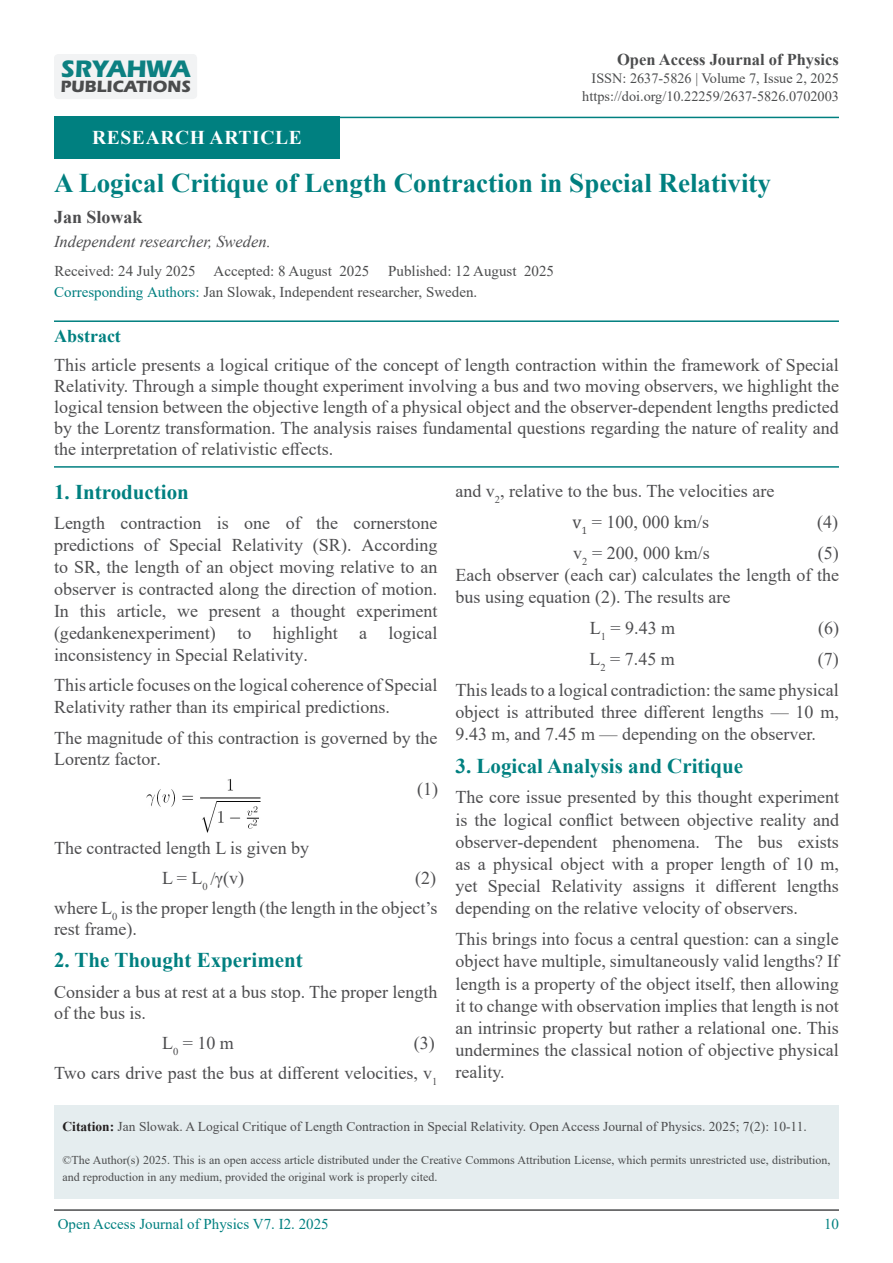
<style>
.page{position:relative;width:893px;height:1263px;background:#fff}
.page>*{position:absolute;margin:0;border:0;box-sizing:border-box;transform-origin:0 0}
.t1{font:700 27px "Times New Roman";color:#008080}
.t2{font:700 24.75px "ITC Eras Std";color:#0c8081}
.t3{font:700 21px "Times New Roman";color:#008080}
.t4{font:700 19.5px "Times New Roman";color:#fff}
.t5{font:18px/22.2px "Times New Roman";color:#4d4d4f;text-align:justify}
.t6{font:700 18px "Times New Roman";color:#4d4d4f}
.t7{font:700 18px "Times New Roman";color:#008080}
.t8{font:700 16.95px "ITC Eras Std";color:#4b4c4d}
.t9{font:italic 16.5px "Times New Roman";color:#4d4d4f}
.t10{font:700 16.5px "Times New Roman";color:#4b4c4d}
.t11{font:15px "Times New Roman";color:#4b4c4d}
.t12{font:15px "Times New Roman";color:#008080}
.t13{font:14.25px "Times New Roman";color:#4b4c4d}
.t14{font:13.5px "Times New Roman";color:#4d4d4f}
.t15{font:12px/16.5px "Times New Roman";color:#4b4c4d}
.s1{color:#007f80}
.s2{color:#4b4c4d}
.s3{font-family:"Cambria Math"}
.s4{font-weight:700;color:#231f20}
</style>
<div class="page">
<hr style="left:54px;top:1209px;width:785px;height:2px;background:#4b4c4d">
<img style="left:146px;top:778px;width:115px;height:55px">
<div style="left:54px;top:54px;width:143px;height:45px;background:#f2f3f4;border-radius:4px"></div>
<hr style="left:54px;top:117px;width:785px;height:1px;background:#008080">
<div style="left:54px;top:117px;width:286px;height:42px;background:#008080"></div>
<hr style="left:54px;top:320px;width:785px;height:2px;background:#007f80">
<hr style="left:54px;top:466px;width:785px;height:2px;background:#007f80">
<div style="left:54px;top:1105px;width:785px;height:94px;background:#e5edef"></div>
<p class="t10" style="left:617px;top:48px;width:223px">Open Access Journal of Physics</p>
<p class="t13" style="left:592px;top:68px;width:249px">ISSN: 2637-5826 | Volume 7, Issue 2, 2025</p>
<p class="t13" style="left:582px;top:86px;width:258px">https://doi.org/10.22259/2637-5826.0702003</p>
<p class="t2" style="left:60px;top:55px;width:131px">SRYAHWA</p>
<p class="t8" style="left:60px;top:77px;width:132px">PUBLICATIONS</p>
<p class="t4" style="left:92px;top:124px;width:55px">Re searc</p>
<p class="t4" style="left:190px;top:124px;width:49px">h Article</p>
<p class="t1" style="left:54px;top:163px;width:719px">A Logical Critique of Length Contraction in Special Relativity</p>
<p class="t6" style="left:54px;top:204px;width:90px">Jan Slowak</p>
<p class="t9" style="left:54px;top:230px;width:218px">Independent researcher, Sweden.</p>
<p class="t11" style="left:54px;top:282px;width:425px"><span class="s1">Corresponding Authors:</span> Jan Slowak, Independent researcher, Sweden.</p>
<p class="t11" style="left:54px;top:261px;width:316px">Received: 24 July 2025 Accepted: 8 August 2025</p>
<p class="t11" style="left:388px;top:261px;width:167px">Published: 12 August 2025</p>
<p class="t7" style="left:54px;top:323px;width:68px">Abstract</p>
<p class="t5" style="left:54px;top:353px;width:786px;line-height:21px">This article presents a logical critique of the concept of length contraction within the framework of Special Relativity. Through a simple thought experiment involving a bus and two moving observers, we highlight the logical tension between the objective length of a physical object and the observer-dependent lengths predicted by the Lorentz transformation. The analysis raises fundamental questions regarding the nature of reality and the interpretation of relativistic effects.</p>
<p class="t3" style="left:54px;top:476px;width:136px">1. Introduction</p>
<p class="t5" style="left:54px;top:512px;width:385px">Length contraction is one of the cornerstone predictions of Special Relativity (SR). According to SR, the length of an object moving relative to an observer is contracted along the direction of motion.<br>In this article, we present a thought experiment (gedankenexperiment) to highlight a logical inconsistency in Special Relativity.</p>
<p class="t5" style="left:54px;top:673px;width:385px">This article focuses on the logical coherence of Special<br>Relativity rather than its empirical predictions.</p>
<p class="t5" style="left:54px;top:726px;width:385px">The magnitude of this contraction is governed by the<br>Lorentz factor.</p>
<p class="t5" style="left:417px;top:777px;width:22px">(1)</p>
<p class="t5" style="left:54px;top:837px;width:257px">The contracted length L is given by</p>
<p class="t5" style="left:162px;top:866px;width:84px">L = L<sub>0</sub> <span class="s2">/</span>γ(v)</p>
<p class="t5" style="left:415px;top:866px;width:22px">(2)</p>
<p class="t5" style="left:54px;top:896px;width:385px;line-height:21px">where L<sub>0</sub> is the proper length (the length in the object’s rest frame).</p>
<p class="t3" style="left:54px;top:945px;width:250px">2. The Thought Experiment</p>
<p class="t5" style="left:54px;top:980px;width:385px;line-height:21.8px">Consider a bus at rest at a bus stop. The proper length of the bus is.</p>
<p class="t5" style="left:162px;top:1031px;width:73px">L<sub>0</sub> = 10 m</p>
<p class="t5" style="left:414px;top:1031px;width:22px">(3)</p>
<p class="t5" style="left:54px;top:1061px;width:385px">Two cars drive past the bus at different velocities, v<sub>1</sub></p>
<p class="t5" style="left:455px;top:479px;width:320px">and v<sub>2</sub>, relative to the bus. The velocities are</p>
<p class="t5" style="left:572px;top:510px;width:138px"><span class="s3">v</span><sub>1</sub> = 100, 000 km/s</p>
<p class="t5" style="left:817px;top:510px;width:22px">(4)</p>
<p class="t5" style="left:573px;top:541px;width:138px">v<sub>2</sub> = 200, 000 km/s</p>
<p class="t5" style="left:455px;top:541px;width:385px;text-indent:362px">(5)<br>Each observer (each car) calculates the length of the bus using equation (2). The results are</p>
<p class="t5" style="left:590px;top:616px;width:87px">L<sub>1</sub> = 9.43 m</p>
<p class="t5" style="left:818px;top:616px;width:22px">(6)</p>
<p class="t5" style="left:590px;top:647px;width:87px">L<sub>2</sub> = 7.45 m</p>
<p class="t5" style="left:818px;top:647px;width:22px">(7)</p>
<p class="t5" style="left:455px;top:678px;width:385px">This leads to a logical contradiction: the same physical object is attributed three different lengths — 10 m, 9.43 m, and 7.45 m — depending on the observer.</p>
<p class="t3" style="left:455px;top:750px;width:289px">3. Logical Analysis and Critique</p>
<p class="t5" style="left:455px;top:786px;width:385px">The core issue presented by this thought experiment is the logical conflict between objective reality and observer-dependent phenomena. The bus exists as a physical object with a proper length of 10 m, yet Special Relativity assigns it different lengths depending on the relative velocity of observers.</p>
<p class="t5" style="left:455px;top:927px;width:385px">This brings into focus a central question: can a single object have multiple, simultaneously valid lengths? If length is a property of the object itself, then allowing it to change with observation implies that length is not an intrinsic property but rather a relational one. This undermines the classical notion of objective physical reality.</p>
<p class="t14" style="left:63px;top:1117px;width:746px"><span class="s4">Citation:</span> Jan Slowak. A Logical Critique of Length Contraction in Special Relativity. Open Access Journal of Physics<span class="s2">. 2025; 7(2): 10-11.</span></p>
<p class="t15" style="left:63px;top:1151px;width:769px">©The Author(s) 2025. This is an open access article distributed under the Creative Commons Attribution License, which permits unrestricted use, distribution, and reproduction in any medium, provided the original work is properly cited.</p>
<p class="t12" style="left:58px;top:1213px;width:272px">Open Access Journal of Physics V7. I2. 2025</p>
<p class="t12" style="left:824px;top:1213px;width:16px">10</p>
</div>
